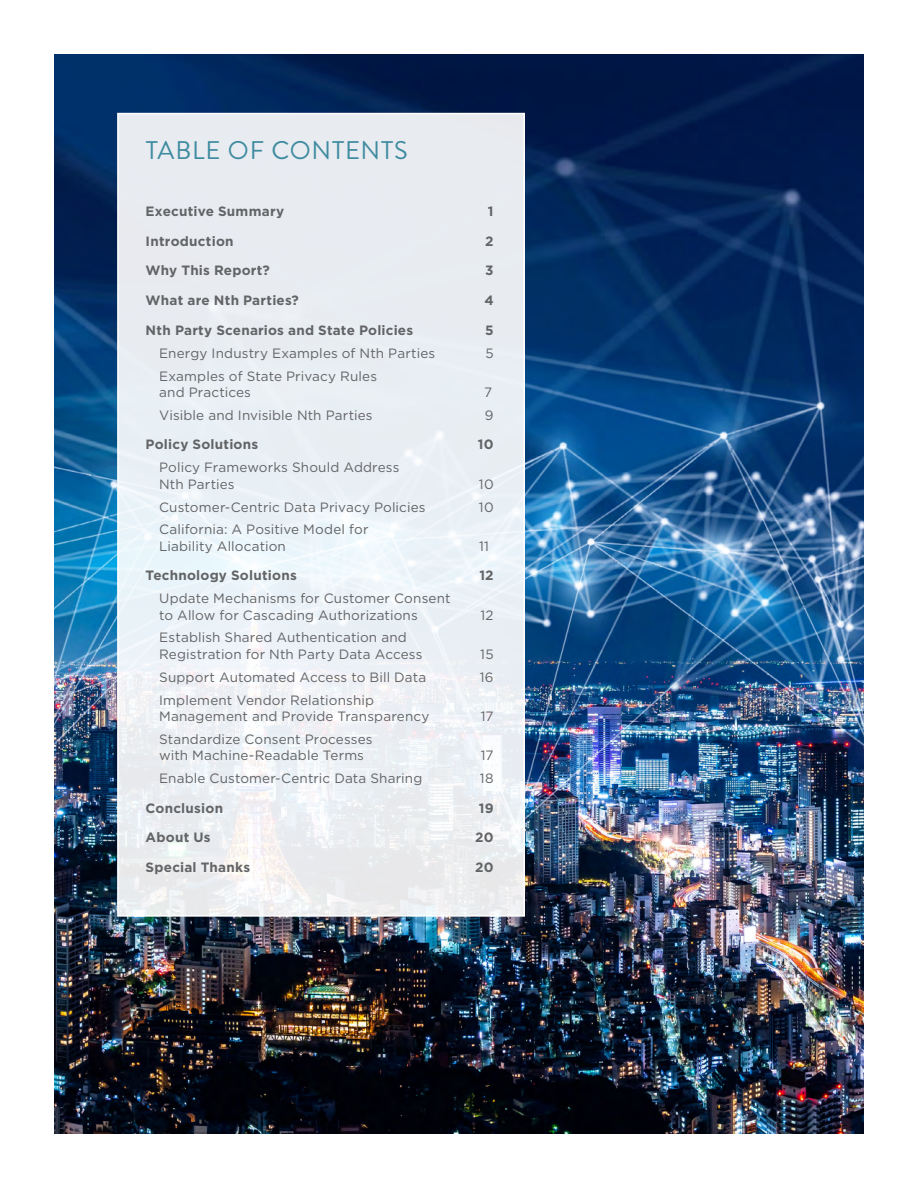
<style>
.page{position:relative;width:918px;height:1188px;background:#fff}
.page>*{position:absolute;margin:0;border:0;box-sizing:border-box;transform-origin:0 0}
.t1{font:25.5px "Brandon Grotesque";letter-spacing:.035em;color:#3e8ba0}
.t2{font:13.5px/16.2px "Gotham";letter-spacing:.01em;color:#636466}
.t3{font:700 13.5px "Gotham";letter-spacing:.015em;color:#636466}
</style>
<div class="page">
<img style="left:54px;top:54px;width:810px;height:1080px">
<div style="left:118px;top:114px;width:406px;height:802px;background:linear-gradient(to bottom,#e7ecf2,#eff3f6)"></div>
<div style="left:117px;top:113px;width:408px;height:804px;border:2px solid #fff"></div>
<h1 class="t1" style="left:146px;top:133px;width:264px">TABLE OF CONTENTS</h1>
<p class="t3" style="left:146px;top:202px;width:140px">Executive Summary</p>
<p class="t3" style="left:488px;top:202px;width:7px">1</p>
<p class="t3" style="left:146px;top:232px;width:89px">Introduction</p>
<p class="t3" style="left:485px;top:232px;width:10px">2</p>
<p class="t3" style="left:146px;top:262px;width:126px">Why This Report?</p>
<p class="t3" style="left:485px;top:262px;width:10px">3</p>
<p class="t3" style="left:146px;top:291px;width:155px">What are Nth Parties?</p>
<p class="t3" style="left:484px;top:291px;width:11px">4</p>
<p class="t3" style="left:146px;top:321px;width:269px">Nth Party Scenarios and State Policies</p>
<p class="t3" style="left:485px;top:321px;width:10px">5</p>
<p class="t2" style="left:159px;top:344px;width:278px">Energy Industry Examples of Nth Parties</p>
<p class="t2" style="left:485px;top:344px;width:10px">5</p>
<p class="t2" style="left:159px;top:367px;width:219px">Examples of State Privacy Rules and Practices</p>
<p class="t2" style="left:484px;top:384px;width:10px">7</p>
<p class="t2" style="left:159px;top:407px;width:215px">Visible and Invisible Nth Parties</p>
<p class="t2" style="left:485px;top:407px;width:10px">9</p>
<p class="t3" style="left:146px;top:436px;width:114px">Policy Solutions</p>
<p class="t3" style="left:478px;top:436px;width:17px">10</p>
<p class="t2" style="left:159px;top:459px;width:242px">Policy Frameworks Should Address<br>Nth Parties</p>
<p class="t2" style="left:479px;top:475px;width:16px">10</p>
<p class="t2" style="left:159px;top:498px;width:268px">Customer-Centric Data Privacy Policies</p>
<p class="t2" style="left:479px;top:498px;width:16px">10</p>
<p class="t2" style="left:159px;top:521px;width:211px">California: A Positive Model for<br>Liability Allocation</p>
<p class="t2" style="left:479px;top:537px;width:11px">11</p>
<p class="t3" style="left:146px;top:567px;width:153px">Technology Solutions</p>
<p class="t3" style="left:479px;top:567px;width:16px">12</p>
<p class="t2" style="left:159px;top:590px;width:293px">Update Mechanisms for Customer Consent to Allow for Cascading Authorizations</p>
<p class="t2" style="left:481px;top:606px;width:15px">12</p>
<p class="t2" style="left:159px;top:629px;width:265px">Establish Shared Authentication and<br>Registration for Nth Party Data Access</p>
<p class="t2" style="left:480px;top:645px;width:15px">15</p>
<p class="t2" style="left:159px;top:668px;width:269px">Support Automated Access to Bill Data</p>
<p class="t2" style="left:480px;top:668px;width:15px">16</p>
<p class="t2" style="left:159px;top:691px;width:272px">Implement Vendor Relationship<br>Management and Provide Transparency</p>
<p class="t2" style="left:481px;top:708px;width:14px">17</p>
<p class="t2" style="left:159px;top:731px;width:215px">Standardize Consent Processes with Machine-Readable Terms</p>
<p class="t2" style="left:481px;top:747px;width:14px">17</p>
<p class="t2" style="left:159px;top:770px;width:265px">Enable Customer-Centric Data Sharing</p>
<p class="t2" style="left:480px;top:770px;width:15px">18</p>
<p class="t3" style="left:146px;top:799px;width:79px">Conclusion</p>
<p class="t3" style="left:479px;top:799px;width:16px">19</p>
<p class="t3" style="left:146px;top:829px;width:66px">About Us</p>
<p class="t3" style="left:475px;top:829px;width:20px">20</p>
<p class="t3" style="left:146px;top:858px;width:106px">Special Thanks</p>
<p class="t3" style="left:475px;top:858px;width:20px">20</p>
</div>
